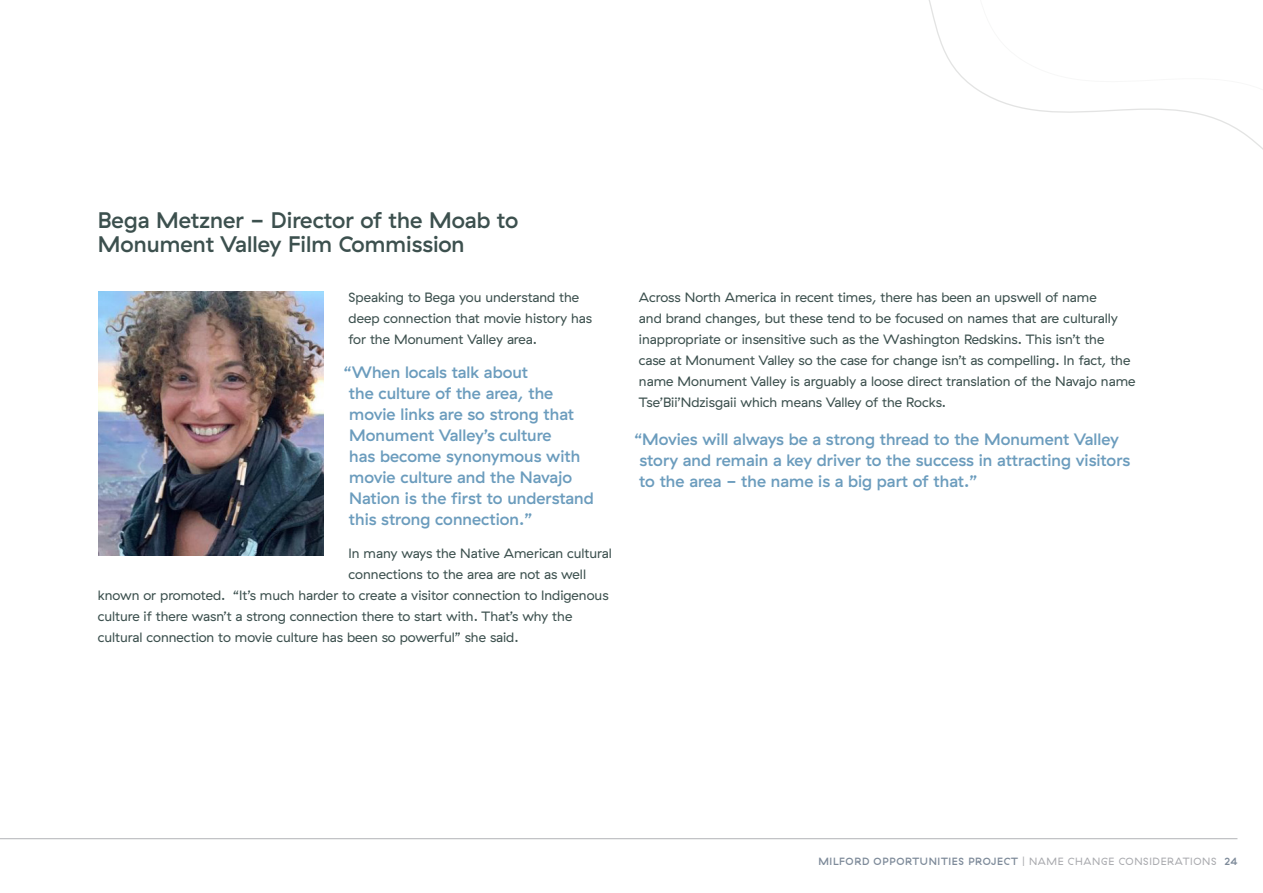
<style>
.page{position:relative;width:1263px;height:893px;background:#fff}
.page>*{position:absolute;margin:0;border:0;box-sizing:border-box;transform-origin:0 0}
.t1{font:500 22.5px/24px "GT Haptik";color:#3c504e}
.t2{font:500 16.5px/21px "GT Haptik";color:#6b9cbd}
.t3{font:13.5px/21px "GT Haptik";color:#3c504e}
.t4{font:500 10.5px "GT Haptik";letter-spacing:.06em;color:#7d8a99}
.s1{font-weight:400;color:#a8a9ad}
</style>
<div class="page">
<hr style="left:0;top:838px;width:1237px;height:1px;background:#b2b3b7">
<svg style="left:929px;top:0;width:334px;height:150px"></svg>
<img style="left:99px;top:292px;width:224px;height:264px">
<p class="t1" style="left:98px;top:209px;width:422px">Bega Metzner - Director of the Moab to<br>Monument Valley Film Commission</p>
<p class="t3" style="left:349px;top:287px;width:245px">Speaking to Bega you understand the deep connection that movie history has for the Monument Valley area.</p>
<p class="t2" style="left:344px;top:362px;width:251px">“When locals talk about<br>the culture of the area, the movie links are so strong that<br>Monument Valley’s culture<br>has become synonymous with movie culture and the Navajo<br>Nation is the first to understand this strong connection.”</p>
<p class="t3" style="left:349px;top:543px;width:265px">In many ways the Native American cultural</p>
<p class="t3" style="left:349px;top:564px;width:239px">connections to the area are not as well</p>
<p class="t3" style="left:98px;top:585px;width:512px">known or promoted. “It’s much harder to create a visitor connection to Indigenous</p>
<p class="t3" style="left:98px;top:606px;width:476px">culture if there wasn’t a strong connection there to start with. That’s why the</p>
<p class="t3" style="left:98px;top:627px;width:422px">cultural connection to movie culture has been so powerful” she said.</p>
<p class="t3" style="left:639px;top:287px;width:498px">Across North America in recent times, there has been an upswell of name<br>and brand changes, but these tend to be focused on names that are culturally inappropriate or insensitive such as the Washington Redskins. This isn’t the<br>case at Monument Valley so the case for change isn’t as compelling. In fact, the name Monument Valley is arguably a loose direct translation of the Navajo name Tse’Bii’Ndzisgaii which means Valley of the Rocks.</p>
<p class="t2" style="left:634px;top:429px;width:497px">“Movies will always be a strong thread to the Monument Valley story and remain a key driver to the success in attracting visitors to the area - the name is a big part of that.”</p>
<p class="t4" style="left:818px;top:855px;width:421px">MILFORD OPPORTUNITIES PROJECT <span class="s1">| NAME CHANGE CONSIDERATIONS</span> 24</p>
</div>
